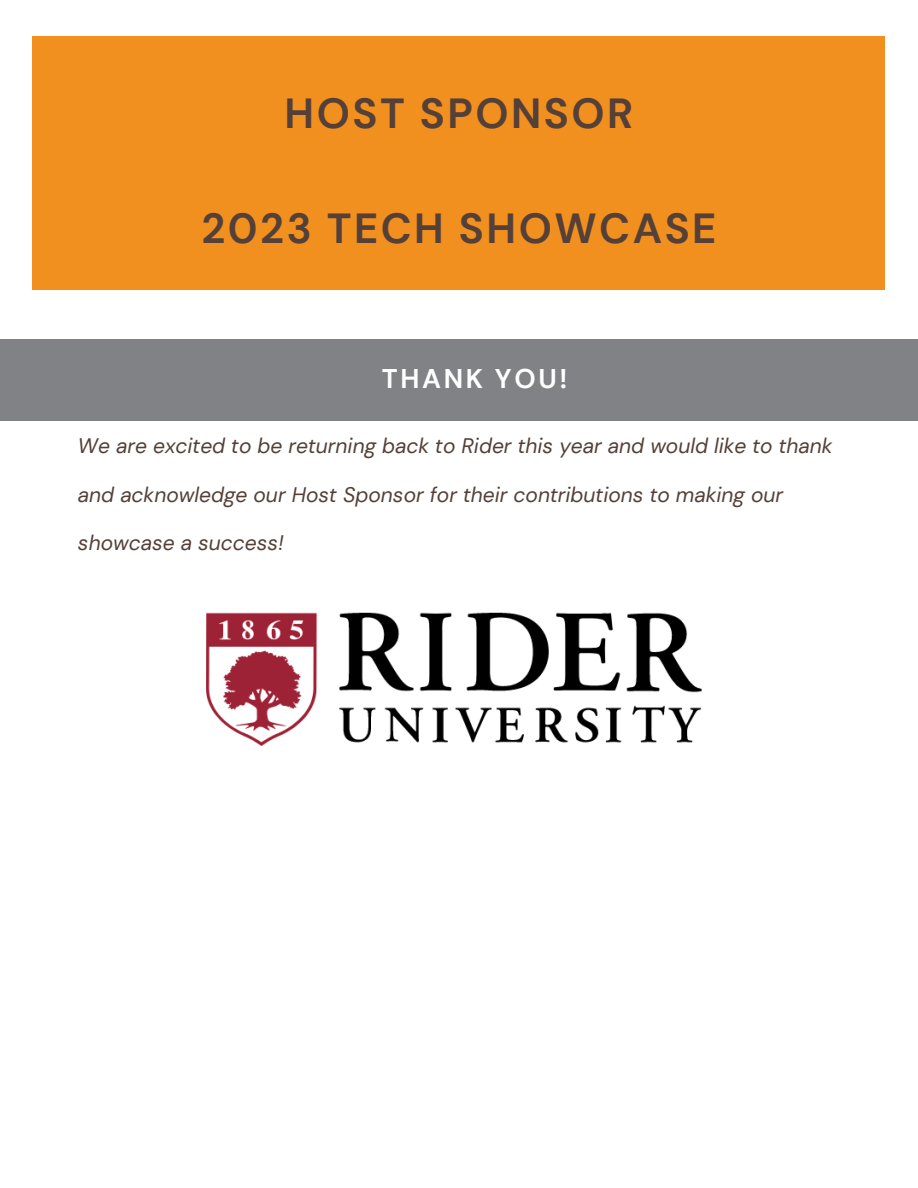
<style>
.page{position:relative;width:918px;height:1188px;background:#fff}
.page>*{position:absolute;margin:0;border:0;box-sizing:border-box;transform-origin:0 0}
.t1{font:700 42px "DM Sans";letter-spacing:.06em;color:#544038}
.t2{font:700 27px "DM Sans";letter-spacing:.1em;color:#fff}
.t3{font:italic 21px "DM Sans";color:#544038}
</style>
<div class="page">
<div style="left:33px;top:36px;width:852px;height:253px;background:#f1901f"></div>
<div style="left:0;top:339px;width:918px;height:82px;background:#808285"></div>
<img style="left:206px;top:612px;width:496px;height:134px">
<p class="t1" style="left:285px;top:87px;width:350px">HOST SPONSOR</p>
<p class="t1" style="left:201px;top:201px;width:517px">2023 TECH SHOWCASE</p>
<p class="t2" style="left:382px;top:361px;width:187px">THANK YOU!</p>
<p class="t3" style="left:78px;top:433px;width:756px">We are excited to be returning back to Rider this year and would like to thank</p>
<p class="t3" style="left:78px;top:481px;width:707px">and acknowledge our Host Sponsor for their contributions to making our</p>
<p class="t3" style="left:78px;top:529px;width:207px">showcase a success!</p>
</div>
